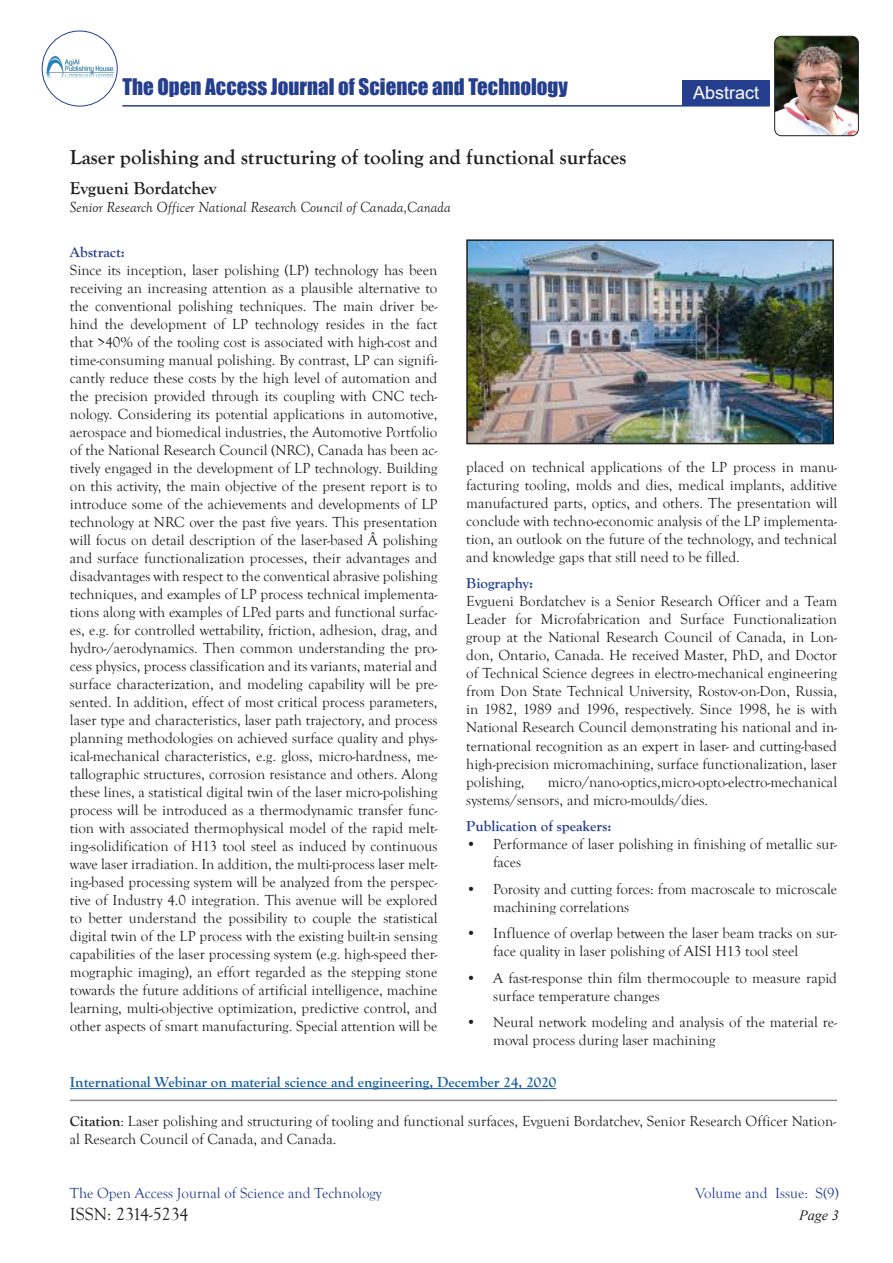
<style>
.page{position:relative;width:893px;height:1263px;background:#fff}
.page>*{position:absolute;margin:0;border:0;box-sizing:border-box;transform-origin:0 0}
.t1{font:700 21px "Goudy Old Style T";color:#231f20}
.t2{font:21px "Impact";color:#253f8e}
.t3{font:700 18px "Goudy Old Style T";color:#231f20}
.t4{font:18px "Goudy Old Style T";color:#231f20}
.t5{font:18px "Arial";color:#fff}
.t6{font:15px/18px "Goudy Old Style T";color:#231f20}
.t7{font:700 15px "Goudy Old Style T";color:#175d9e}
.t8{font:15px "Goudy Old Style T";color:#253f8e}
.t9{font:italic 15px "Goudy Old Style T";color:#231f20}
.t10{font:700 15px "Goudy Old Style T";color:#253f8e}
.t11{font:italic 14.25px "Times New Roman";color:#231f20}
.s1{font-weight:700}
</style>
<div class="page">
<img style="left:46px;top:56px;width:67px;height:23px">
<div style="left:42px;top:31px;width:76px;height:76px;border:1px solid #253f8e;border-radius:50%"></div>
<div style="left:682px;top:80px;width:88px;height:25px;background:#253f8e"></div>
<hr style="left:122px;top:105px;width:647px;height:2px;background:#253f8e">
<img style="left:775px;top:36px;width:83px;height:100px">
<div style="left:774px;top:36px;width:85px;height:100px;border:1px solid #231f20;border-radius:7px"></div>
<hr style="left:70px;top:1099px;width:767px;height:2px;background:#231f20">
<hr style="left:70px;top:1088px;width:486px;height:1px;background:#175d9e">
<img style="left:469px;top:242px;width:362px;height:199px">
<div style="left:466px;top:239px;width:368px;height:205px;border:2px solid #231f20"></div>
<h1 class="t2" style="left:122px;top:70px;width:447px">The Open Access Journal of Science and Technology</h1>
<p class="t5" style="left:693px;top:80px;width:68px">Abstract</p>
<p class="t1" style="left:70px;top:146px;width:558px">Laser polishing and structuring of tooling and functional surfaces</p>
<p class="t3" style="left:70px;top:178px;width:148px">Evgueni Bordatchev</p>
<p class="t9" style="left:70px;top:199px;width:382px">Senior Research Officer National Research Council of Canada,Canada</p>
<p class="t10" style="left:70px;top:244px;width:57px">Abstract:</p>
<p class="t6" style="left:70px;top:261px;width:369px;text-align:justify">Since its inception, laser polishing (LP) technology has been receiving an increasing attention as a plausible alternative to the conventional polishing techniques. The main driver be&shy;hind the development of LP technology resides in the fact that &gt;40% of the tooling cost is associated with high-cost and time-consuming manual polishing. By contrast, LP can signifi&shy;cantly reduce these costs by the high level of automation and the precision provided through its coupling with CNC tech&shy;nology. Considering its potential applications in automotive, aerospace and biomedical industries, the Automotive Portfolio of the National Research Council (NRC), Canada has been ac&shy;tively engaged in the development of LP technology. Building on this activity, the main objective of the present report is to introduce some of the achievements and developments of LP technology at NRC over the past five years. This presentation will focus on detail description of the laser-based Â polishing and surface functionalization processes, their advantages and disadvantages with respect to the conventical abrasive polishing techniques, and examples of LP process technical implementa&shy;tions along with examples of LPed parts and functional surfac&shy;es, e.g. for controlled wettability, friction, adhesion, drag, and hydro-/aerodynamics. Then common understanding the pro&shy;cess physics, process classification and its variants, material and surface characterization, and modeling capability will be pre&shy;sented. In addition, effect of most critical process parameters, laser type and characteristics, laser path trajectory, and process planning methodologies on achieved surface quality and phys&shy;ical-mechanical characteristics, e.g. gloss, micro-hardness, me&shy;tallographic structures, corrosion resistance and others. Along these lines, a statistical digital twin of the laser micro-polishing process will be introduced as a thermodynamic transfer func&shy;tion with associated thermophysical model of the rapid melt&shy;ing-solidification of H13 tool steel as induced by continuous wave laser irradiation. In addition, the multi-process laser melt&shy;ing-based processing system will be analyzed from the perspec&shy;tive of Industry 4.0 integration. This avenue will be explored to better understand the possibility to couple the statistical digital twin of the LP process with the existing built-in sensing capabilities of the laser processing system (e.g. high-speed ther&shy;mographic imaging), an effort regarded as the stepping stone towards the future additions of artificial intelligence, machine learning, multi-objective optimization, predictive control, and other aspects of smart manufacturing. Special attention will be</p>
<p class="t6" style="left:466px;top:458px;width:372px;text-align:justify">placed on technical applications of the LP process in manu&shy;facturing tooling, molds and dies, medical implants, additive manufactured parts, optics, and others. The presentation will conclude with techno-economic analysis of the LP implementa&shy;tion, an outlook on the future of the technology, and technical and knowledge gaps that still need to be filled.</p>
<p class="t10" style="left:466px;top:575px;width:68px">Biography:</p>
<p class="t6" style="left:466px;top:593px;width:372px;text-align:justify">Evgueni Bordatchev is a Senior Research Officer and a Team Leader for Microfabrication and Surface Functionalization group at the National Research Council of Canada, in Lon&shy;don, Ontario, Canada. He received Master, PhD, and Doctor of Technical Science degrees in electro-mechanical engineering from Don State Technical University, Rostov-on-Don, Russia, in 1982, 1989 and 1996, respectively. Since 1998, he is with National Research Council demonstrating his national and in&shy;ternational recognition as an expert in laser- and cutting-based high-precision micromachining, surface functionalization, laser polishing,</p>
<p class="t6" style="left:466px;top:773px;width:372px;text-indent:82px">micro/nano-optics,micro-opto-electro-mechanical systems/sensors, and micro-moulds/dies.</p>
<p class="t10" style="left:466px;top:818px;width:147px">Publication of speakers:</p>
<p class="t6" style="left:493px;top:835px;width:345px;text-indent:-27px">• Performance of laser polishing in finishing of metallic sur&shy;faces</p>
<p class="t6" style="left:493px;top:880px;width:345px;text-indent:-27px">• Porosity and cutting forces: from macroscale to microscale machining correlations</p>
<p class="t6" style="left:493px;top:924px;width:345px;text-indent:-27px">• Influence of overlap between the laser beam tracks on sur&shy;face quality in laser polishing of AISI H13 tool steel</p>
<p class="t6" style="left:493px;top:969px;width:345px;text-indent:-27px">• A fast-response thin film thermocouple to measure rapid surface temperature changes</p>
<p class="t6" style="left:493px;top:1013px;width:345px;text-indent:-27px">• Neural network modeling and analysis of the material re&shy;moval process during laser machining</p>
<p class="t7" style="left:70px;top:1074px;width:488px">International Webinar on material science and engineering, December 24, 2020</p>
<p class="t6" style="left:70px;top:1112px;width:768px"><span class="s1">Citation</span>: Laser polishing and structuring of tooling and functional surfaces, Evgueni Bordatchev, Senior Research Officer Nation&shy;al Research Council of Canada, and Canada.</p>
<p class="t8" style="left:70px;top:1185px;width:313px">The Open Access Journal of Science and Technology</p>
<p class="t4" style="left:70px;top:1204px;width:120px">ISSN: 2314-5234</p>
<p class="t8" style="left:695px;top:1185px;width:145px">Volume and Issue: S(9)</p>
<p class="t11" style="left:799px;top:1206px;width:41px">Page 3</p>
</div>
